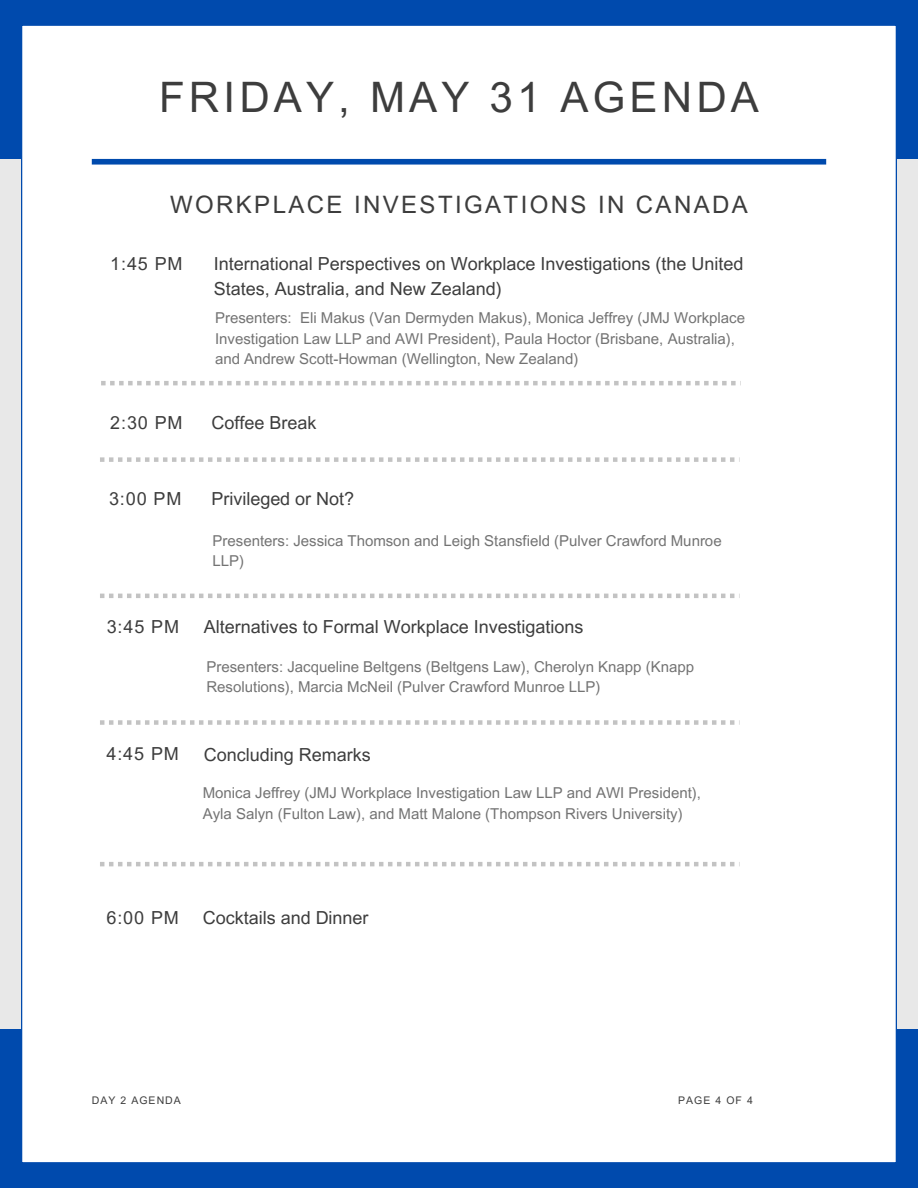
<style>
.page{position:relative;width:918px;height:1188px;background:#e8e8e8}
.page>*{position:absolute;margin:0;border:0;box-sizing:border-box;transform-origin:0 0}
.t1{font:42px "Arial MT Pro";letter-spacing:.1em;color:#3d3d3d}
.t2{font:24px "Arial MT Pro";letter-spacing:.1em;color:#3d3d3d}
.t3{font:18px/24.8px "Arial MT Pro";color:#3d3d3d}
.t4{font:15px/20.2px "Arial MT Pro";color:#737373}
.t5{font:10.5px "Arial MT Pro";letter-spacing:.1em;color:#3d3d3d}
</style>
<div class="page">
<div style="left:0;top:0;width:918px;height:159px;background:#004aad"></div>
<div style="left:0;top:1029px;width:918px;height:159px;background:#004aad"></div>
<div style="left:21px;top:25px;width:875px;height:1138px;background:#fff"></div>
<div style="left:92px;top:159px;width:734px;height:6px;background:#004aad"></div>
<svg style="left:100px;top:720px;width:640px;height:5px"></svg>
<svg style="left:101px;top:381px;width:640px;height:4px"></svg>
<svg style="left:100px;top:457px;width:640px;height:5px"></svg>
<svg style="left:100px;top:594px;width:640px;height:4px"></svg>
<svg style="left:100px;top:862px;width:640px;height:4px"></svg>
<h2 class="t1" style="left:159px;top:82px;width:601px">FRIDAY, MAY 31 AGENDA</h2>
<h3 class="t2" style="left:170px;top:195px;width:579px">WORKPLACE INVESTIGATIONS IN CANADA</h3>
<h4 class="t3" style="left:110px;top:254px;width:74px">1:45 PM</h4>
<h4 class="t3" style="left:110px;top:412px;width:74px">2:30 PM</h4>
<h3 class="t3" style="left:214px;top:254px;width:531px">International Perspectives on Workplace Investigations (the United<br>States, Australia, and New Zealand)</h3>
<h5 class="t4" style="left:215px;top:310px;width:531px">Presenters: Eli Makus (Van Dermyden Makus), Monica Jeffrey (JMJ Workplace<br>Investigation Law LLP and AWI President), Paula Hoctor (Brisbane, Australia), and Andrew Scott-Howman (Wellington, New Zealand)</h5>
<h5 class="t3" style="left:211px;top:412px;width:106px">Coffee Break</h5>
<h3 class="t3" style="left:109px;top:489px;width:74px">3:00 PM</h3>
<h4 class="t3" style="left:211px;top:489px;width:144px">Privileged or Not?</h4>
<p class="t4" style="left:213px;top:532px;width:511px">Presenters: Jessica Thomson and Leigh Stansfield (Pulver Crawford Munroe<br>LLP)</p>
<h3 class="t3" style="left:107px;top:617px;width:74px">3:45 PM</h3>
<h4 class="t3" style="left:204px;top:617px;width:381px">Alternatives to Formal Workplace Investigations</h4>
<h3 class="t4" style="left:207px;top:658px;width:489px">Presenters: Jacqueline Beltgens (Beltgens Law), Cherolyn Knapp (Knapp<br>Resolutions), Marcia McNeil (Pulver Crawford Munroe LLP)</h3>
<h4 class="t3" style="left:106px;top:744px;width:74px">4:45 PM</h4>
<h5 class="t3" style="left:204px;top:745px;width:168px">Concluding Remarks</h5>
<h3 class="t4" style="left:203px;top:785px;width:500px">Monica Jeffrey (JMJ Workplace Investigation Law LLP and AWI President),<br>Ayla Salyn (Fulton Law), and Matt Malone (Thompson Rivers University)</h3>
<h4 class="t3" style="left:106px;top:907px;width:74px">6:00 PM</h4>
<p class="t3" style="left:203px;top:907px;width:167px">Cocktails and Dinner</p>
<h1 class="t5" style="left:92px;top:1096px;width:91px">DAY 2 AGENDA</h1>
<h1 class="t5" style="left:678px;top:1096px;width:76px">PAGE 4 OF 4</h1>
</div>
